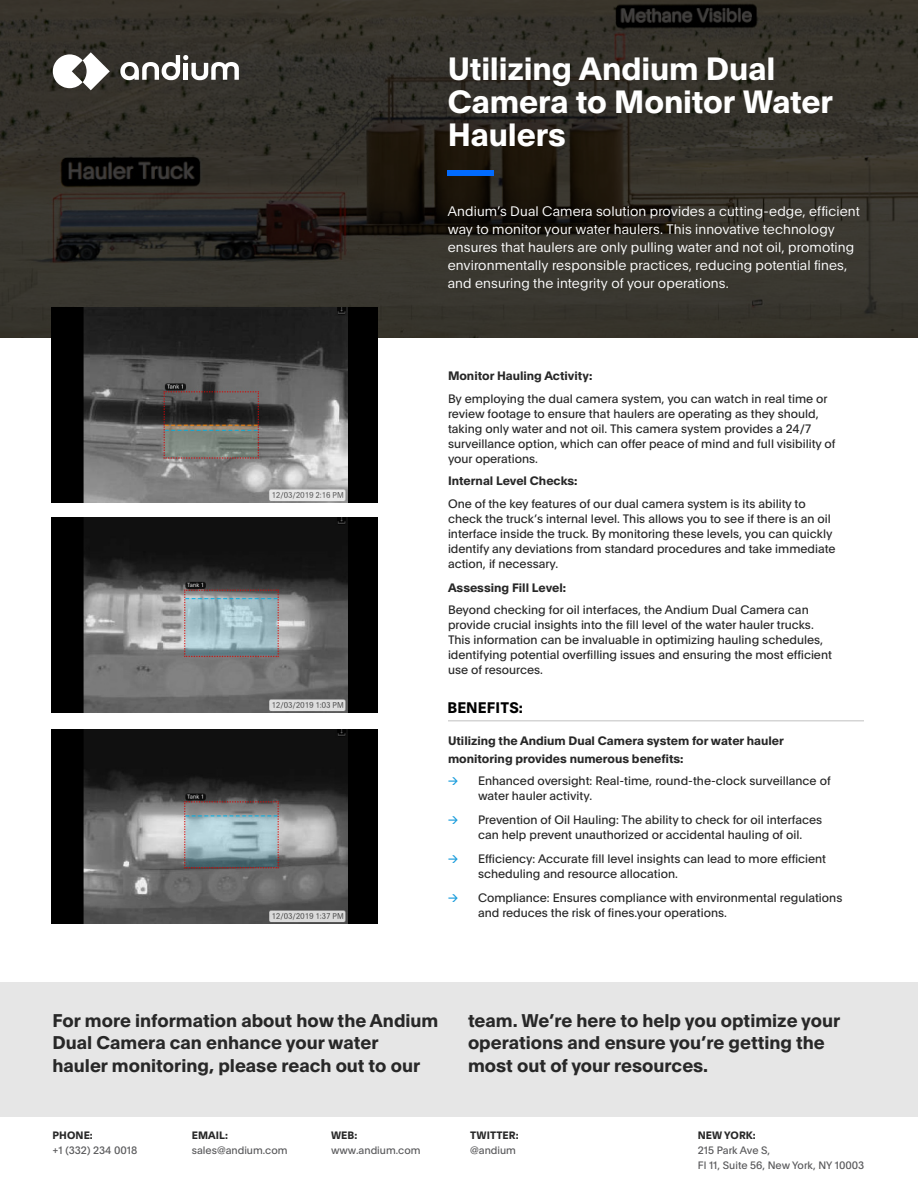
<style>
.page{position:relative;width:918px;height:1188px;background:#fff}
.page>*{position:absolute;margin:0;border:0;box-sizing:border-box;transform-origin:0 0}
.A-Intro_Paragraph__S{font:700 31.5px/33px "Plain";letter-spacing:-.005em;color:#fff}
.A-Standard_Paragraph{font:700 18px/22.5px "Plain";color:#282828}
.A-Label_Standard{font:700 15px "Plain";letter-spacing:.01em;color:#000}
.A-Intro_Paragraph__S-2{font:300 13.5px/18px "Plain";letter-spacing:.005em;color:#fff}
.A-Standard_Paragraph-2{font:12px/15px "Plain";color:#282828}
.A-Standard_Paragraph-3{font:700 12px/18px "Plain";color:#282828}
.A-Small_text{font:10.5px "Plain";color:#59595b}
.A-Label_Small{font:700 10.5px "Plain";letter-spacing:.01em;color:#282828}
.s1{color:#149adb}
</style>
<div class="page">
<svg style="left:0;top:0;width:918px;height:338px;background:#312e27"></svg>
<div style="left:0;top:982px;width:918px;height:136px;background:#e6e6e6"></div>
<div style="left:448px;top:170px;width:46px;height:6px;background:#016bff"></div>
<svg style="left:53px;top:52px;width:57px;height:38px"></svg>
<svg style="left:120px;top:55px;width:119px;height:25px"></svg>
<hr style="left:448px;top:720px;width:416px;height:2px;background:#d5d5d5">
<img style="left:51px;top:308px;width:327px;height:194px">
<img style="left:51px;top:518px;width:327px;height:194px">
<img style="left:51px;top:729px;width:327px;height:195px">
<p class="A-Intro_Paragraph__S" style="left:448px;top:51px;width:387px">Utilizing Andium Dual<br>Camera to Monitor Water<br>Haulers</p>
<p class="A-Intro_Paragraph__S-2" style="left:448px;top:202px;width:414px">Andium’s Dual Camera solution provides a cutting-edge, efficient way to monitor your water haulers. This innovative technology ensures that haulers are only pulling water and not oil, promoting environmentally responsible practices, reducing potential fines, and ensuring the integrity of your operations.</p>
<p class="A-Standard_Paragraph-3" style="left:448px;top:366px;width:146px">Monitor Hauling Activity:</p>
<p class="A-Standard_Paragraph-2" style="left:448px;top:390px;width:389px">By employing the dual camera system, you can watch in real time or review footage to ensure that haulers are operating as they should, taking only water and not oil. This camera system provides a 24/7 surveillance option, which can offer peace of mind and full visibility of your operations.</p>
<p class="A-Standard_Paragraph-3" style="left:448px;top:471px;width:131px">Internal Level Checks:</p>
<p class="A-Standard_Paragraph-2" style="left:448px;top:495px;width:389px">One of the key features of our dual camera system is its ability to check the truck’s internal level. This allows you to see if there is an oil interface inside the truck. By monitoring these levels, you can quickly identify any deviations from standard procedures and take immediate action, if necessary.</p>
<p class="A-Standard_Paragraph-3" style="left:448px;top:578px;width:120px">Assessing Fill Level:</p>
<p class="A-Standard_Paragraph-2" style="left:448px;top:602px;width:385px">Beyond checking for oil interfaces, the Andium Dual Camera can provide crucial insights into the fill level of the water hauler trucks.<br>This information can be invaluable in optimizing hauling schedules, identifying potential overfilling issues and ensuring the most efficient use of resources.</p>
<p class="A-Label_Standard" style="left:447px;top:696px;width:77px">BENEFITS:</p>
<p class="A-Standard_Paragraph-3" style="left:448px;top:731px;width:338px">Utilizing the Andium Dual Camera system for water hauler monitoring provides numerous benefits:</p>
<p class="A-Standard_Paragraph-2" style="left:478px;top:773px;width:354px;text-indent:-30px"><span class="s1">→</span> Enhanced oversight: Real-time, round-the-clock surveillance of water hauler activity.</p>
<p class="A-Standard_Paragraph-2" style="left:478px;top:812px;width:346px;text-indent:-30px"><span class="s1">→</span> Prevention of Oil Hauling: The ability to check for oil interfaces can help prevent unauthorized or accidental hauling of oil.</p>
<p class="A-Standard_Paragraph-2" style="left:478px;top:851px;width:350px;text-indent:-30px"><span class="s1">→</span> Efficiency: Accurate fill level insights can lead to more efficient scheduling and resource allocation.</p>
<p class="A-Standard_Paragraph-2" style="left:478px;top:890px;width:366px;text-indent:-30px"><span class="s1">→</span> Compliance: Ensures compliance with environmental regulations and reduces the risk of fines.your operations.</p>
<p class="A-Standard_Paragraph" style="left:52px;top:1008px;width:387px">For more information about how the Andium<br>Dual Camera can enhance your water hauler monitoring, please reach out to our</p>
<p class="A-Standard_Paragraph" style="left:468px;top:1008px;width:374px">team. We’re here to help you optimize your operations and ensure you’re getting the most out of your resources.</p>
<p class="A-Label_Small" style="left:53px;top:1128px;width:42px">PHONE:</p>
<p class="A-Small_text" style="left:52px;top:1143px;width:86px">+1 (332) 234 0018</p>
<p class="A-Label_Small" style="left:192px;top:1128px;width:38px">EMAIL:</p>
<p class="A-Small_text" style="left:192px;top:1143px;width:97px">sales@andium.com</p>
<p class="A-Label_Small" style="left:331px;top:1128px;width:28px">WEB:</p>
<p class="A-Small_text" style="left:331px;top:1143px;width:91px">www.andium.com</p>
<p class="A-Label_Small" style="left:470px;top:1128px;width:50px">TWITTER:</p>
<p class="A-Small_text" style="left:470px;top:1143px;width:47px">@andium</p>
<p class="A-Label_Small" style="left:698px;top:1128px;width:59px">NEW YORK:</p>
<p class="A-Small_text" style="left:698px;top:1143px;width:74px">215 Park Ave S,</p>
<p class="A-Small_text" style="left:698px;top:1158px;width:168px">Fl 11, Suite 56, New York, NY 10003</p>
</div>
